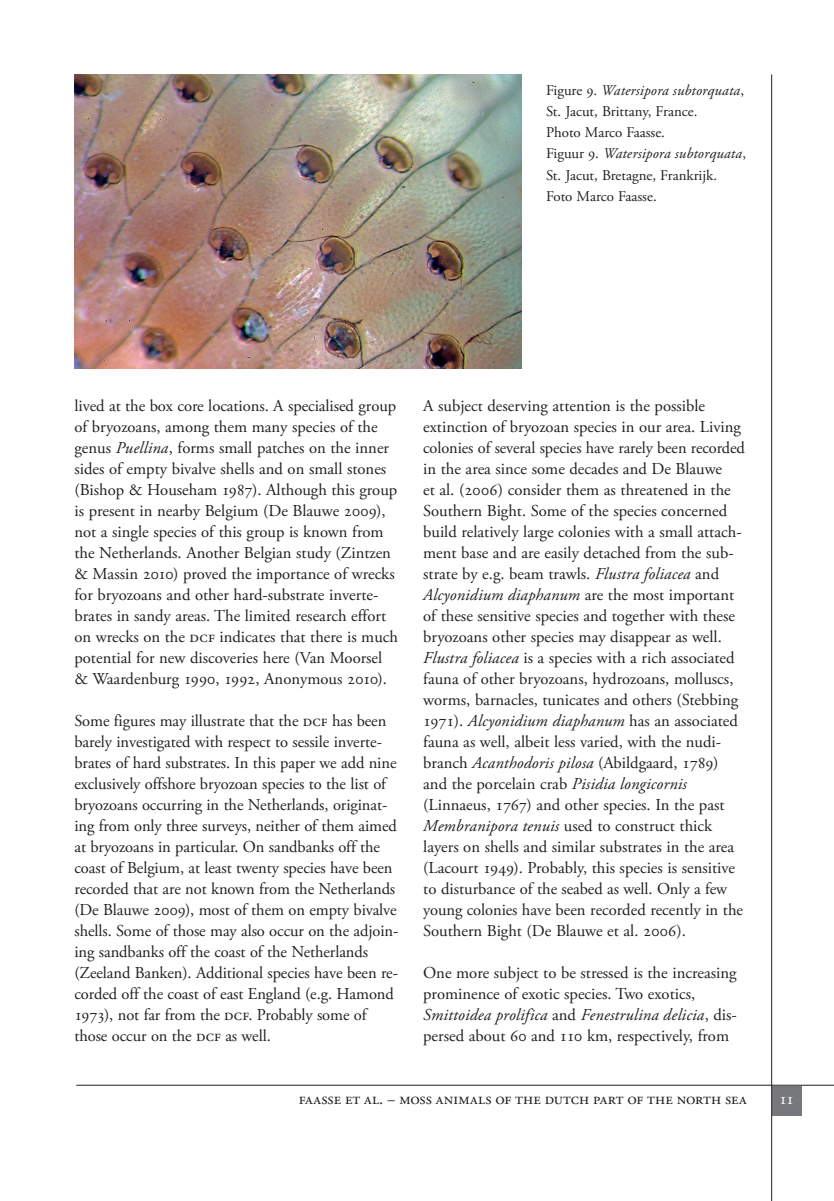
<style>
.page{position:relative;width:834px;height:1201px;background:#fff}
.page>*{position:absolute;margin:0;border:0;box-sizing:border-box;transform-origin:0 0}
.t1{font:16.62px/21px "Adobe Garamond Pro";letter-spacing:-.005em;color:#231f20}
.t2{font:16.62px "Adobe Garamond Pro";color:#fff}
.t3{font:14.88px/21px "Adobe Garamond Pro";letter-spacing:-.025em;color:#231f20}
.s1{font-style:italic}
</style>
<div class="page">
<div style="left:771px;top:1085px;width:30px;height:30px;background:#76787b"></div>
<hr style="left:771px;top:74px;width:1px;height:1126px;background:#231f20">
<hr style="left:76px;top:1084px;width:757px;height:1px;background:#231f20">
<img style="left:74px;top:74px;width:447px;height:294px">
<p class="t3" style="left:546px;top:81px;width:201px">Figure 9. <span class="s1">Watersipora subtorquata</span>,<br>St. Jacut, Brittany, France.<br>Photo Marco Faasse.<br>Figuur 9. <span class="s1">Watersipora subtorquata</span>,<br>St. Jacut, Bretagne, Frankrijk.<br>Foto Marco Faasse.</p>
<p class="t1" style="left:74px;top:395px;width:325px">lived at the box core locations. A specialised group of bryozoans, among them many species of the genus <span class="s1">Puellina</span>, forms small patches on the inner sides of empty bivalve shells and on small stones (Bishop &amp; Househam 1987). Although this group is present in nearby Belgium (De Blauwe 2009), not a single species of this group is known from the Netherlands. Another Belgian study (Zintzen &amp; Massin 2010) proved the importance of wrecks for bryozoans and other hard-substrate inverte&shy;brates in sandy areas. The limited research effort on wrecks on the dcf indicates that there is much potential for new discoveries here (Van Moorsel &amp; Waardenburg 1990, 1992, Anonymous 2010).</p>
<p class="t1" style="left:74px;top:710px;width:325px">Some figures may illustrate that the dcf has been barely investigated with respect to sessile inverte&shy;brates of hard substrates. In this paper we add nine exclusively offshore bryozoan species to the list of bryozoans occurring in the Netherlands, originat&shy;ing from only three surveys, neither of them aimed at bryozoans in particular. On sandbanks off the coast of Belgium, at least twenty species have been recorded that are not known from the Netherlands (De Blauwe 2009), most of them on empty bivalve shells. Some of those may also occur on the adjoin&shy;ing sandbanks off the coast of the Netherlands (Zeeland Banken). Additional species have been re&shy;corded off the coast of east England (e.g. Hamond 1973), not far from the dcf. Probably some of those occur on the dcf as well.</p>
<p class="t1" style="left:423px;top:395px;width:323px">A subject deserving attention is the possible extinction of bryozoan species in our area. Living colonies of several species have rarely been recorded in the area since some decades and De Blauwe<br>et al. (2006) consider them as threatened in the Southern Bight. Some of the species concerned build relatively large colonies with a small attach&shy;ment base and are easily detached from the sub&shy;strate by e.g. beam trawls. <span class="s1">Flustra foliacea</span> and <span class="s1">Alcyonidium diaphanum</span> are the most important of these sensitive species and together with these bryozoans other species may disappear as well.<br><span class="s1">Flustra foliacea</span> is a species with a rich associated fauna of other bryozoans, hydrozoans, molluscs, worms, barnacles, tunicates and others (Stebbing 1971). <span class="s1">Alcyonidium diaphanum</span> has an associated fauna as well, albeit less varied, with the nudi&shy;branch <span class="s1">Acanthodoris pilosa</span> (Abildgaard, 1789) and the porcelain crab <span class="s1">Pisidia longicornis </span>(Linnaeus, 1767) and other species. In the past <span class="s1">Membranipora tenuis</span> used to construct thick layers on shells and similar substrates in the area (Lacourt 1949). Probably, this species is sensitive to disturbance of the seabed as well. Only a few young colonies have been recorded recently in the Southern Bight (De Blauwe et al. 2006).</p>
<p class="t1" style="left:423px;top:962px;width:315px">One more subject to be stressed is the increasing prominence of exotic species. Two exotics, <span class="s1">Smittoidea prolifica</span> and <span class="s1">Fenestrulina delicia</span>, dis&shy;persed about 60 and 110 km, respectively, from</p>
<p class="t1" style="left:299px;top:1088px;width:449px">faasse et al. ‒ moss animals of the dutch part of the north sea</p>
<p class="t2" style="left:779px;top:1088px;width:17px">11</p>
</div>
